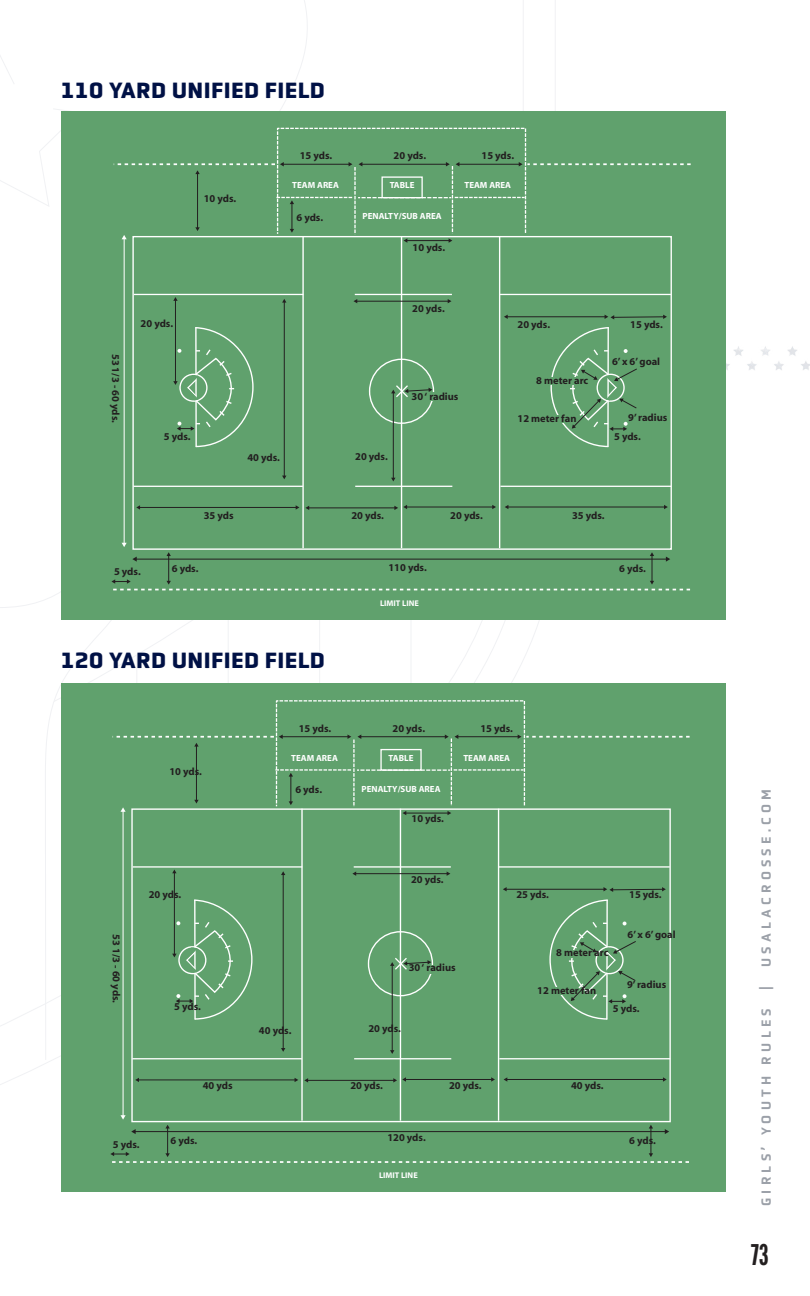
<style>
.page{position:relative;width:810px;height:1296px;background:#fff}
.page>*{position:absolute;margin:0;border:0;box-sizing:border-box;transform-origin:0 0}
.t1{font:700 29.25px "Alternate Gothic Comp ATF";color:#231f20}
.navy_obvia_caps{font:700 22.5px "Obvia";letter-spacing:.015em;color:#001145}
.t2{font:500 13.5px "Obvia";letter-spacing:.315em;color:#9ba0a8}
.t3{font:700 10.58px/18.9px "Myriad";color:#231f20}
.t4{font:700 9px "Myriad";color:#fff}
.t5{font:700 8.33px "Myriad";color:#fff}
</style>
<div class="page">
<div style="left:61px;top:111px;width:665px;height:509px;background:#60a16d"></div>
<hr style="left:499px;top:236px;width:1px;height:312px;background:#fff">
<hr style="left:401px;top:236px;width:1px;height:312px;background:#fff">
<hr style="left:355px;top:294px;width:97px;height:1px;background:#fff">
<hr style="left:134px;top:294px;width:169px;height:1px;background:#fff">
<hr style="left:500px;top:294px;width:171px;height:1px;background:#fff">
<hr style="left:355px;top:486px;width:97px;height:1px;background:#fff">
<hr style="left:133px;top:486px;width:170px;height:1px;background:#fff">
<hr style="left:500px;top:486px;width:171px;height:1px;background:#fff">
<hr style="left:302px;top:236px;width:2px;height:312px;background:#fff">
<div style="left:369px;top:359px;width:65px;height:65px;border:1px solid #fff;border-radius:50%"></div>
<hr style="left:124px;top:239px;width:1px;height:304px;background:#fff">
<hr style="left:508px;top:507px;width:157px;height:1px;background:#231f20">
<hr style="left:406px;top:507px;width:87px;height:1px;background:#231f20">
<svg style="left:492px;top:505px;width:4px;height:4px"></svg>
<hr style="left:507px;top:316px;width:98px;height:1px;background:#231f20">
<svg style="left:504px;top:315px;width:4px;height:4px"></svg>
<hr style="left:309px;top:507px;width:86px;height:1px;background:#231f20">
<svg style="left:394px;top:505px;width:13px;height:5px"></svg>
<hr style="left:139px;top:507px;width:157px;height:1px;background:#231f20">
<hr style="left:284px;top:302px;width:1px;height:174px;background:#231f20">
<svg style="left:282px;top:299px;width:4px;height:4px"></svg>
<hr style="left:175px;top:300px;width:1px;height:82px;background:#231f20">
<svg style="left:111px;top:543px;width:579px;height:47px"></svg>
<svg style="left:173px;top:327px;width:81px;height:121px"></svg>
<svg style="left:114px;top:127px;width:577px;height:116px"></svg>
<hr style="left:393px;top:393px;width:1px;height:85px;background:#231f20">
<hr style="left:357px;top:301px;width:91px;height:1px;background:#231f20">
<hr style="left:614px;top:316px;width:50px;height:2px;background:#231f20">
<svg style="left:605px;top:315px;width:9px;height:4px"></svg>
<svg style="left:663px;top:315px;width:4px;height:4px"></svg>
<div style="left:409px;top:393px;width:37px;height:8px;background:#60a16d"></div>
<svg style="left:391px;top:381px;width:41px;height:18px"></svg>
<svg style="left:550px;top:327px;width:87px;height:121px"></svg>
<div style="left:61px;top:683px;width:665px;height:509px;background:#60a16d"></div>
<hr style="left:498px;top:809px;width:1px;height:312px;background:#fff">
<hr style="left:400px;top:809px;width:1px;height:312px;background:#fff">
<hr style="left:354px;top:866px;width:97px;height:2px;background:#fff">
<hr style="left:133px;top:866px;width:169px;height:2px;background:#fff">
<hr style="left:499px;top:866px;width:171px;height:2px;background:#fff">
<hr style="left:354px;top:1058px;width:97px;height:1px;background:#fff">
<hr style="left:132px;top:1058px;width:170px;height:1px;background:#fff">
<hr style="left:499px;top:1058px;width:171px;height:1px;background:#fff">
<hr style="left:301px;top:809px;width:2px;height:312px;background:#fff">
<div style="left:368px;top:931px;width:65px;height:65px;border:1px solid #fff;border-radius:50%"></div>
<hr style="left:123px;top:811px;width:1px;height:305px;background:#fff">
<hr style="left:507px;top:1079px;width:157px;height:1px;background:#231f20">
<hr style="left:405px;top:1079px;width:87px;height:1px;background:#231f20">
<hr style="left:506px;top:889px;width:98px;height:1px;background:#231f20">
<svg style="left:503px;top:887px;width:4px;height:4px"></svg>
<hr style="left:307px;top:1080px;width:87px;height:1px;background:#231f20">
<svg style="left:393px;top:1077px;width:13px;height:6px"></svg>
<hr style="left:138px;top:1079px;width:157px;height:1px;background:#231f20">
<hr style="left:283px;top:874px;width:1px;height:175px;background:#231f20">
<hr style="left:174px;top:873px;width:1px;height:81px;background:#231f20">
<svg style="left:110px;top:1115px;width:579px;height:48px"></svg>
<svg style="left:172px;top:899px;width:81px;height:121px"></svg>
<svg style="left:116px;top:700px;width:574px;height:115px"></svg>
<hr style="left:392px;top:965px;width:1px;height:86px;background:#231f20">
<svg style="left:390px;top:1050px;width:4px;height:4px"></svg>
<hr style="left:356px;top:873px;width:91px;height:1px;background:#231f20">
<hr style="left:613px;top:889px;width:50px;height:1px;background:#231f20">
<svg style="left:604px;top:887px;width:9px;height:5px"></svg>
<div style="left:408px;top:965px;width:37px;height:8px;background:#60a16d"></div>
<svg style="left:390px;top:953px;width:41px;height:18px"></svg>
<svg style="left:549px;top:899px;width:87px;height:121px"></svg>
<p class="navy_obvia_caps" style="left:61px;top:77px;width:265px">110 YARD UNIFIED FIELD</p>
<p class="t3" style="left:300px;top:147px;width:34px">15 yds.</p>
<p class="t3" style="left:394px;top:147px;width:34px">20 yds.</p>
<p class="t3" style="left:482px;top:147px;width:34px">15 yds.</p>
<p class="t3" style="left:125px;top:354px;width:71px;rotate:90deg">53 1/3 - 60 yds.</p>
<p class="t3" style="left:204px;top:189px;width:34px">10 yds.</p>
<p class="t4" style="left:292px;top:180px;width:48px">TEAM AREA</p>
<p class="t4" style="left:390px;top:180px;width:26px">TABLE</p>
<p class="t4" style="left:464px;top:180px;width:48px">TEAM AREA</p>
<p class="t3" style="left:296px;top:208px;width:28px">6 yds.</p>
<p class="t4" style="left:363px;top:212px;width:80px">PENALTY/SUB AREA</p>
<p class="t3" style="left:413px;top:239px;width:34px">10 yds.</p>
<p class="t3" style="left:141px;top:315px;width:34px">20 yds.</p>
<p class="t3" style="left:164px;top:427px;width:28px">5 yds.</p>
<p class="t3" style="left:247px;top:449px;width:34px">40 yds.</p>
<p class="t3" style="left:204px;top:506px;width:31px">35 yds</p>
<p class="t3" style="left:412px;top:299px;width:34px">20 yds.</p>
<p class="t3" style="left:355px;top:447px;width:34px">20 yds.</p>
<p class="t3" style="left:412px;top:387px;width:49px">30 ‘ radius</p>
<p class="t3" style="left:518px;top:315px;width:34px">20 yds.</p>
<p class="t3" style="left:630px;top:315px;width:34px">15 yds.</p>
<p class="t3" style="left:536px;top:371px;width:54px">8 meter arc</p>
<p class="t3" style="left:518px;top:409px;width:61px">12 meter fan</p>
<p class="t3" style="left:612px;top:353px;width:50px">6’ x 6’ goal</p>
<p class="t3" style="left:614px;top:408px;width:55px;text-indent:14px">9’ radius<br>5 yds.</p>
<p class="t3" style="left:351px;top:506px;width:34px">20 yds.</p>
<p class="t3" style="left:450px;top:506px;width:34px">20 yds.</p>
<p class="t3" style="left:572px;top:506px;width:34px">35 yds.</p>
<p class="t3" style="left:114px;top:563px;width:28px">5 yds.</p>
<p class="t3" style="left:388px;top:559px;width:40px">110 yds.</p>
<p class="t3" style="left:172px;top:559px;width:28px">6 yds.</p>
<p class="t3" style="left:619px;top:560px;width:28px">6 yds.</p>
<p class="t5" style="left:380px;top:599px;width:40px">LIMIT LINE</p>
<p class="navy_obvia_caps" style="left:61px;top:646px;width:265px">120 YARD UNIFIED FIELD</p>
<p class="t3" style="left:299px;top:719px;width:34px">15 yds.</p>
<p class="t3" style="left:393px;top:719px;width:34px">20 yds.</p>
<p class="t3" style="left:480px;top:719px;width:34px">15 yds.</p>
<p class="t3" style="left:169px;top:762px;width:34px">10 yds.</p>
<p class="t4" style="left:291px;top:753px;width:48px">TEAM AREA</p>
<p class="t4" style="left:389px;top:753px;width:26px">TABLE</p>
<p class="t4" style="left:463px;top:753px;width:48px">TEAM AREA</p>
<p class="t3" style="left:295px;top:780px;width:28px">6 yds.</p>
<p class="t4" style="left:362px;top:784px;width:80px">PENALTY/SUB AREA</p>
<p class="t3" style="left:412px;top:810px;width:34px">10 yds.</p>
<p class="t3" style="left:126px;top:934px;width:71px;rotate:90deg">53 1/3 - 60 yds.</p>
<p class="t3" style="left:149px;top:886px;width:34px">20 yds.</p>
<p class="t3" style="left:174px;top:997px;width:28px">5 yds.</p>
<p class="t3" style="left:259px;top:1021px;width:34px">40 yds.</p>
<p class="t3" style="left:411px;top:870px;width:34px">20 yds.</p>
<p class="t3" style="left:409px;top:959px;width:49px">30 ‘ radius</p>
<p class="t3" style="left:369px;top:1020px;width:34px">20 yds.</p>
<p class="t3" style="left:516px;top:885px;width:34px">25 yds.</p>
<p class="t3" style="left:629px;top:885px;width:34px">15 yds.</p>
<p class="t3" style="left:628px;top:926px;width:50px">6’ x 6’ goal</p>
<p class="t3" style="left:627px;top:975px;width:41px">9’ radius</p>
<p class="t3" style="left:613px;top:999px;width:28px">5 yds.</p>
<p class="t3" style="left:556px;top:943px;width:54px">8 meter arc</p>
<p class="t3" style="left:537px;top:981px;width:61px">12 meter fan</p>
<p class="t3" style="left:113px;top:1135px;width:28px">5 yds.</p>
<p class="t3" style="left:203px;top:1076px;width:31px">40 yds</p>
<p class="t3" style="left:350px;top:1076px;width:34px">20 yds.</p>
<p class="t3" style="left:449px;top:1076px;width:34px">20 yds.</p>
<p class="t3" style="left:571px;top:1076px;width:34px">40 yds.</p>
<p class="t3" style="left:387px;top:1129px;width:40px">120 yds.</p>
<p class="t3" style="left:171px;top:1132px;width:28px">6 yds.</p>
<p class="t3" style="left:629px;top:1132px;width:28px">6 yds.</p>
<p class="t5" style="left:379px;top:1171px;width:40px">LIMIT LINE</p>
<p class="t2" style="left:758px;top:967px;width:180px;rotate:-90deg">USALACROSSE.COM</p>
<p class="t2" style="left:758px;top:990px;width:5px;rotate:-90deg">|</p>
<p class="t2" style="left:758px;top:1206px;width:199px;rotate:-90deg">GIRLS’ YOUTH RULES</p>
<h1 class="t1" style="left:751px;top:1236px;width:19px">73</h1>
</div>
